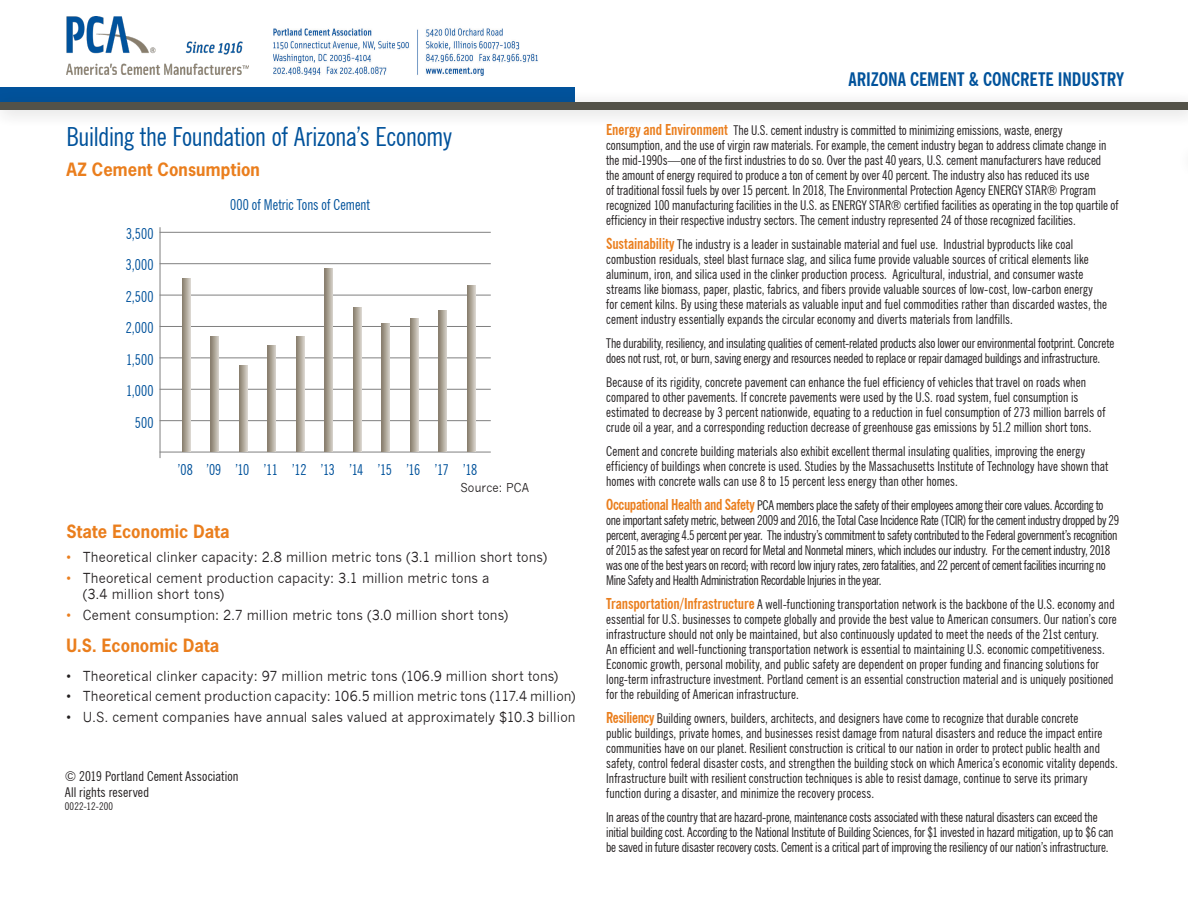
<style>
.page{position:relative;width:1188px;height:918px;background:#fff}
.page>*{position:absolute;margin:0;border:0;box-sizing:border-box;transform-origin:0 0}
.Secondary_Title_-_Pa{font:condensed 26.4px "News Gothic BT";letter-spacing:-.01em;color:#01529b}
.t1{font:700 condensed 18.6px "News Gothic BT";letter-spacing:-.005em;color:#01529b}
.Sub_Title{font:700 17.25px "News Gothic Std";letter-spacing:.01em;color:#ea7e1d;scale:.96 1}
.Body_Text{font:condensed 15px "News Gothic BT";letter-spacing:.005em;color:#01529b;scale:.96 1}
.Body_Text-2{font:condensed 13.5px/15px "News Gothic BT";color:#231f20;scale:.96 1}
.Body_Text-3{font:condensed 13.5px/15px "News Gothic BT";letter-spacing:-.025em;color:#231f20;scale:.96 1}
.Body_Text-4{font:13.5px "News Gothic";letter-spacing:.005em;color:#231f20;scale:.96 1}
.Sub_Title-2{font:13.5px/16.2px "News Gothic";letter-spacing:.005em;color:#231f20;scale:.96 1}
.Secondary_Title_-_Pa-2{font:condensed 13.5px "News Gothic BT";letter-spacing:.005em;color:#231f20}
.Body_Text-5{font:12px "News Gothic";letter-spacing:.015em;color:#231f20;scale:.96 1}
.Secondary_Title_-_Pa-3{font:condensed 10.5px "News Gothic BT";letter-spacing:.015em;color:#231f20}
.s1{color:#ea7e1d}
.s2{font-weight:700;font-size:15px;color:#ea7e1d}
</style>
<div class="page">
<div style="left:0;top:88px;width:574px;height:15px;background:#01529b"></div>
<div style="left:0;top:90px;width:1188px;height:38px;background:#231f20;opacity:.2"></div>
<div style="left:0;top:102px;width:1188px;height:7px;background:#535249"></div>
<img style="left:274px;top:28px;width:264px;height:47px">
<img style="left:66px;top:16px;width:183px;height:59px">
<hr style="left:160px;top:227px;width:1px;height:231px;background:#808080">
<hr style="left:160px;top:452px;width:331px;height:1px;background:#808080">
<hr style="left:160px;top:420px;width:331px;height:1px;background:#808080">
<hr style="left:160px;top:389px;width:331px;height:1px;background:#808080">
<hr style="left:160px;top:358px;width:331px;height:1px;background:#808080">
<hr style="left:160px;top:326px;width:331px;height:1px;background:#808080">
<hr style="left:160px;top:295px;width:331px;height:1px;background:#808080">
<hr style="left:160px;top:263px;width:331px;height:1px;background:#808080">
<hr style="left:160px;top:232px;width:331px;height:1px;background:#808080">
<svg style="left:296px;top:336px;width:8px;height:116px"></svg>
<svg style="left:268px;top:346px;width:8px;height:106px"></svg>
<svg style="left:239px;top:365px;width:8px;height:87px"></svg>
<svg style="left:211px;top:336px;width:8px;height:116px"></svg>
<svg style="left:182px;top:278px;width:8px;height:174px"></svg>
<svg style="left:325px;top:268px;width:8px;height:184px"></svg>
<svg style="left:353px;top:307px;width:8px;height:145px"></svg>
<svg style="left:382px;top:324px;width:8px;height:128px"></svg>
<svg style="left:410px;top:318px;width:8px;height:134px"></svg>
<svg style="left:439px;top:310px;width:8px;height:142px"></svg>
<svg style="left:467px;top:286px;width:8px;height:166px"></svg>
<p class="Secondary_Title_-_Pa" style="left:66px;top:121px;width:387px">Building the Foundation of Arizona’s Economy</p>
<p class="Sub_Title" style="left:66px;top:158px;width:203px">AZ Cement Consumption</p>
<p class="Body_Text" style="left:126px;top:224px;width:30px">3,500</p>
<p class="Body_Text" style="left:126px;top:256px;width:30px">3,000</p>
<p class="Body_Text" style="left:126px;top:287px;width:30px">2,500</p>
<p class="Body_Text" style="left:126px;top:319px;width:30px">2,000</p>
<p class="Body_Text" style="left:126px;top:350px;width:30px">1,500</p>
<p class="Body_Text" style="left:126px;top:382px;width:30px">1,000</p>
<p class="Body_Text" style="left:135px;top:413px;width:21px">500</p>
<p class="Body_Text" style="left:230px;top:195px;width:147px">000 of Metric Tons of Cement</p>
<p class="Body_Text" style="left:178px;top:461px;width:17px">’08</p>
<p class="Body_Text" style="left:206px;top:461px;width:17px">’09</p>
<p class="Body_Text" style="left:235px;top:461px;width:16px">’10</p>
<p class="Body_Text" style="left:264px;top:461px;width:16px">’11</p>
<p class="Body_Text" style="left:292px;top:461px;width:17px">’12</p>
<p class="Body_Text" style="left:320px;top:461px;width:17px">’13</p>
<p class="Body_Text" style="left:349px;top:461px;width:16px">’14</p>
<p class="Body_Text" style="left:378px;top:461px;width:16px">’15</p>
<p class="Body_Text" style="left:406px;top:461px;width:16px">’16</p>
<p class="Body_Text" style="left:435px;top:461px;width:16px">’17</p>
<p class="Body_Text" style="left:463px;top:461px;width:17px">’18</p>
<p class="Body_Text-5" style="left:460px;top:480px;width:73px">Source: PCA</p>
<p class="Sub_Title" style="left:66px;top:520px;width:172px">State Economic Data</p>
<p class="Sub_Title-2" style="left:66px;top:549px;width:502px"><span class="s1">•</span> Theoretical clinker capacity: 2.8 million metric tons (3.1 million short tons)</p>
<p class="Sub_Title-2" style="left:83px;top:570px;width:425px;text-indent:-16px"><span class="s1">•</span> Theoretical cement production capacity: 3.1 million metric tons a (3.4 million short tons)</p>
<p class="Body_Text-4" style="left:66px;top:607px;width:462px"><span class="s1">•</span> Cement consumption: 2.7 million metric tons (3.0 million short tons)</p>
<p class="Sub_Title" style="left:66px;top:634px;width:161px">U.S. Economic Data</p>
<p class="Body_Text-4" style="left:66px;top:668px;width:514px">• Theoretical clinker capacity: 97 million metric tons (106.9 million short tons)</p>
<p class="Body_Text-4" style="left:66px;top:688px;width:532px">• Theoretical cement production capacity: 106.5 million metric tons (117.4 million)</p>
<p class="Body_Text-4" style="left:66px;top:709px;width:532px">• U.S. cement companies have annual sales valued at approximately $10.3 billion</p>
<p class="Secondary_Title_-_Pa-2" style="left:65px;top:768px;width:175px">© 2019 Portland Cement Association</p>
<p class="Secondary_Title_-_Pa-2" style="left:65px;top:784px;width:86px">All rights reserved</p>
<p class="Secondary_Title_-_Pa-3" style="left:65px;top:800px;width:50px">0022-12-200</p>
<p class="t1" style="left:849px;top:68px;width:277px">ARIZONA CEMENT &amp; CONCRETE INDUSTRY</p>
<p class="Body_Text-2" style="left:606px;top:122px;width:535px"><span class="s2">Energy and Environment</span> The U.S. cement industry is committed to minimizing emissions, waste, energy consumption, and the use of virgin raw materials. For example, the cement industry began to address climate change in the mid-1990s—one of the first industries to do so. Over the past 40 years, U.S. cement manufacturers have reduced<br>the amount of energy required to produce a ton of cement by over 40 percent. The industry also has reduced its use<br>of traditional fossil fuels by over 15 percent. In 2018, The Environmental Protection Agency ENERGY STAR® Program recognized 100 manufacturing facilities in the U.S. as ENERGY STAR® certified facilities as operating in the top quartile of efficiency in their respective industry sectors. The cement industry represented 24 of those recognized facilities.</p>
<p class="Body_Text-2" style="left:606px;top:236px;width:523px"><span class="s2">Sustainability</span> The industry is a leader in sustainable material and fuel use. Industrial byproducts like coal combustion residuals, steel blast furnace slag, and silica fume provide valuable sources of critical elements like aluminum, iron, and silica used in the clinker production process. Agricultural, industrial, and consumer waste streams like biomass, paper, plastic, fabrics, and fibers provide valuable sources of low-cost, low-carbon energy for cement kilns. By using these materials as valuable input and fuel commodities rather than discarded wastes, the cement industry essentially expands the circular economy and diverts materials from landfills.</p>
<p class="Body_Text-2" style="left:606px;top:335px;width:531px">The durability, resiliency, and insulating qualities of cement-related products also lower our environmental footprint. Concrete does not rust, rot, or burn, saving energy and resources needed to replace or repair damaged buildings and infrastructure.</p>
<p class="Body_Text-2" style="left:606px;top:374px;width:522px">Because of its rigidity, concrete pavement can enhance the fuel efficiency of vehicles that travel on roads when compared to other pavements. If concrete pavements were used by the U.S. road system, fuel consumption is estimated to decrease by 3 percent nationwide, equating to a reduction in fuel consumption of 273 million barrels of crude oil a year, and a corresponding reduction decrease of greenhouse gas emissions by 51.2 million short tons.</p>
<p class="Body_Text-2" style="left:606px;top:443px;width:525px">Cement and concrete building materials also exhibit excellent thermal insulating qualities, improving the energy efficiency of buildings when concrete is used. Studies by the Massachusetts Institute of Technology have shown that homes with concrete walls can use 8 to 15 percent less energy than other homes.</p>
<p class="Body_Text-3" style="left:606px;top:497px;width:536px"><span class="s2">Occupational Health and Safety</span> PCA members place the safety of their employees among their core values. According to one important safety metric, between 2009 and 2016, the Total Case Incidence Rate (TCIR) for the cement industry dropped by 29 percent, averaging 4.5 percent per year. The industry’s commitment to safety contributed to the Federal government’s recognition of 2015 as the safest year on record for Metal and Nonmetal miners, which includes our industry. For the cement industry, 2018 was one of the best years on record; with record low injury rates, zero fatalities, and 22 percent of cement facilities incurring no Mine Safety and Health Administration Recordable Injuries in the year.</p>
<p class="Body_Text-2" style="left:606px;top:596px;width:533px"><span class="s2">Transportation/Infrastructure</span> A well-functioning transportation network is the backbone of the U.S. economy and essential for U.S. businesses to compete globally and provide the best value to American consumers. Our nation’s core infrastructure should not only be maintained, but also continuously updated to meet the needs of the 21st century.<br>An efficient and well-functioning transportation network is essential to maintaining U.S. economic competitiveness.<br>Economic growth, personal mobility, and public safety are dependent on proper funding and financing solutions for long-term infrastructure investment. Portland cement is an essential construction material and is uniquely positioned for the rebuilding of American infrastructure.</p>
<p class="Body_Text-2" style="left:606px;top:710px;width:535px"><span class="s2">Resiliency</span> Building owners, builders, architects, and designers have come to recognize that durable concrete<br>public buildings, private homes, and businesses resist damage from natural disasters and reduce the impact entire communities have on our planet. Resilient construction is critical to our nation in order to protect public health and safety, control federal disaster costs, and strengthen the building stock on which America’s economic vitality depends.<br>Infrastructure built with resilient construction techniques is able to resist damage, continue to serve its primary function during a disaster, and minimize the recovery process.</p>
<p class="Body_Text-2" style="left:606px;top:809px;width:530px">In areas of the country that are hazard-prone, maintenance costs associated with these natural disasters can exceed the initial building cost. According to the National Institute of Building Sciences, for $1 invested in hazard mitigation, up to $6 can be saved in future disaster recovery costs. Cement is a critical part of improving the resiliency of our nation’s infrastructure.</p>
</div>
